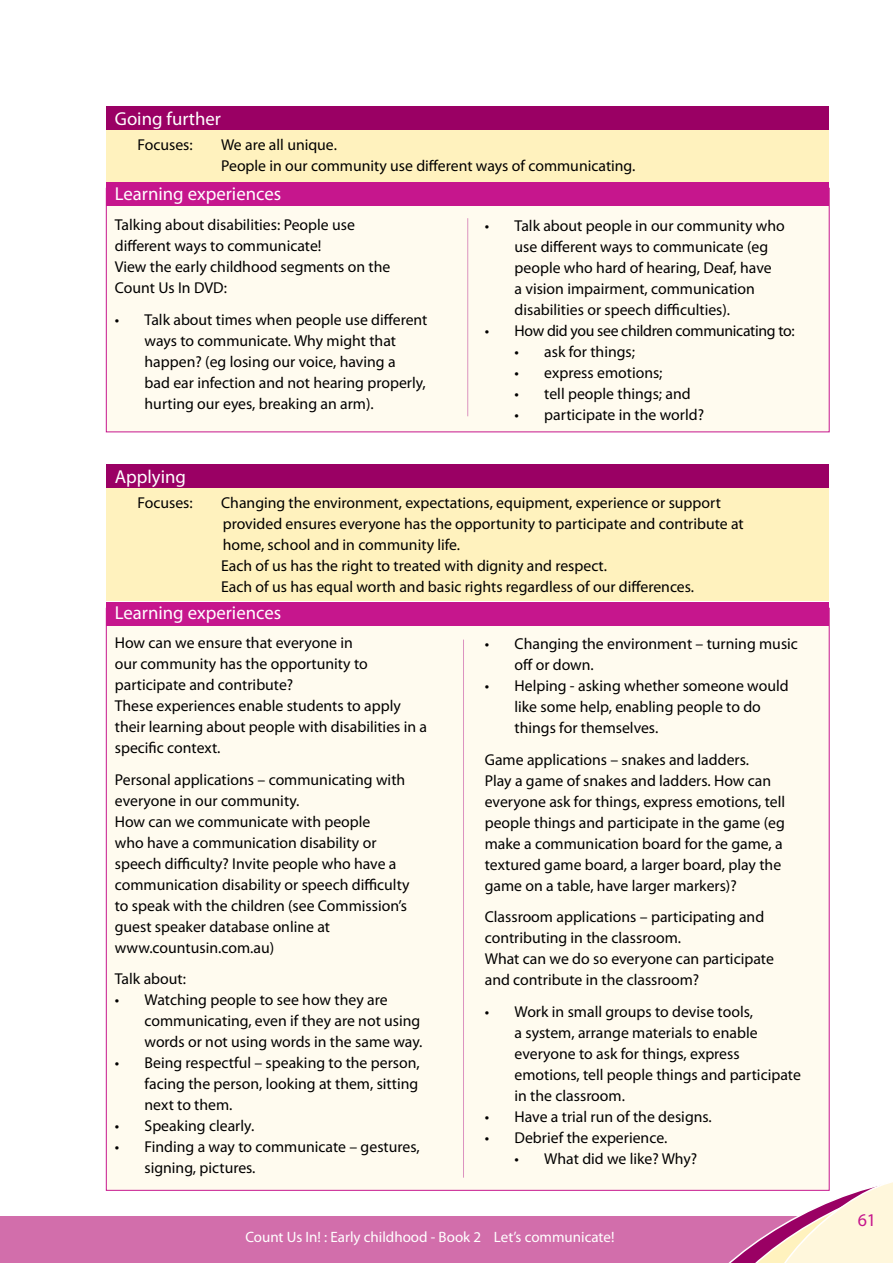
<style>
.page{position:relative;width:893px;height:1263px;background:#fff}
.page>*{position:absolute;margin:0;border:0;box-sizing:border-box;transform-origin:0 0}
.t1{font:18.75px "Myriad Pro";color:#fff}
.t2{font:18px "Myriad Pro";color:#c6168d}
.t3{font:15.75px/21px "Myriad Pro";color:#000}
.t4{font:15.75px "Myriad Pro";letter-spacing:-.02em;color:#000}
.t5{font:15px "Myriad Pro";color:#fff}
</style>
<div class="page">
<div style="left:0;top:1216px;width:893px;height:47px;background:#d26eab"></div>
<svg style="left:728px;top:1182px;width:165px;height:81px"></svg>
<div style="left:106px;top:106px;width:723px;height:76px;background:#fff2be"></div>
<div style="left:106px;top:106px;width:723px;height:24px;background:#9a0064"></div>
<div style="left:106px;top:188px;width:724px;height:244px;background:#fffbef"></div>
<div style="left:106px;top:182px;width:723px;height:23px;background:#c6168d"></div>
<hr style="left:467px;top:218px;width:1px;height:198px;background:#dc93c0">
<div style="left:106px;top:464px;width:723px;height:137px;background:#fff2be"></div>
<div style="left:106px;top:464px;width:723px;height:24px;background:#9a0064"></div>
<div style="left:106px;top:608px;width:724px;height:583px;background:#fffbef;border:1px solid #c6168d"></div>
<div style="left:106px;top:602px;width:723px;height:23px;background:#c6168d"></div>
<hr style="left:463px;top:640px;width:1px;height:538px;background:#dc93c0">
<p class="t1" style="left:115px;top:107px;width:108px">Going further</p>
<p class="t3" style="left:138px;top:134px;width:57px">Focuses:</p>
<p class="t3" style="left:221px;top:134px;width:416px">We are all unique.<br>People in our community use different ways of communicating.</p>
<p class="t1" style="left:115px;top:182px;width:168px">Learning experiences</p>
<p class="t3" style="left:115px;top:214px;width:277px">Talking about disabilities: People use different ways to communicate!<br>View the early childhood segments on the<br>Count Us In DVD:</p>
<p class="t3" style="left:145px;top:309px;width:284px;text-indent:-30px">• Talk about times when people use different ways to communicate. Why might that happen? (eg losing our voice, having a<br>bad ear infection and not hearing properly, hurting our eyes, breaking an arm).</p>
<p class="t3" style="left:514px;top:215px;width:272px;text-indent:-30px">• Talk about people in our community who use different ways to communicate (eg people who hard of hearing, Deaf, have<br>a vision impairment, communication disabilities or speech difficulties).</p>
<p class="t4" style="left:485px;top:321px;width:312px">• How did you see children communicating to:</p>
<p class="t3" style="left:514px;top:341px;width:122px">• ask for things;</p>
<p class="t3" style="left:514px;top:362px;width:150px">• express emotions;</p>
<p class="t3" style="left:514px;top:383px;width:178px">• tell people things; and</p>
<p class="t3" style="left:514px;top:404px;width:191px">• participate in the world?</p>
<p class="t1" style="left:115px;top:465px;width:73px">Applying</p>
<p class="t3" style="left:138px;top:492px;width:57px">Focuses:</p>
<p class="t3" style="left:221px;top:492px;width:524px">Changing the environment, expectations, equipment, experience or support provided ensures everyone has the opportunity to participate and contribute at home, school and in community life.<br>Each of us has the right to treated with dignity and respect.<br>Each of us has equal worth and basic rights regardless of our differences.</p>
<p class="t1" style="left:115px;top:601px;width:168px">Learning experiences</p>
<p class="t3" style="left:115px;top:632px;width:314px">How can we ensure that everyone in<br>our community has the opportunity to participate and contribute?<br>These experiences enable students to apply their learning about people with disabilities in a specific context.</p>
<p class="t3" style="left:115px;top:769px;width:296px">Personal applications – communicating with everyone in our community.<br>How can we communicate with people<br>who have a communication disability or speech difficulty? Invite people who have a communication disability or speech difficulty to speak with the children (see Commission’s guest speaker database online at www.countusin.com.au)</p>
<p class="t3" style="left:115px;top:968px;width:73px">Talk about:</p>
<p class="t3" style="left:145px;top:989px;width:279px;text-indent:-30px">• Watching people to see how they are communicating, even if they are not using words or not using words in the same way.</p>
<p class="t3" style="left:145px;top:1052px;width:277px;text-align:justify;text-indent:-30px">• Being respectful – speaking to the person, facing the person, looking at them, sitting next to them.</p>
<p class="t3" style="left:115px;top:1115px;width:141px">• Speaking clearly.</p>
<p class="t3" style="left:145px;top:1136px;width:277px;text-indent:-30px">• Finding a way to communicate – gestures, signing, pictures.</p>
<p class="t3" style="left:514px;top:633px;width:285px;text-indent:-30px">• Changing the environment – turning music off or down.</p>
<p class="t3" style="left:514px;top:675px;width:276px;text-indent:-30px">• Helping - asking whether someone would like some help, enabling people to do things for themselves.</p>
<p class="t3" style="left:485px;top:748px;width:302px">Game applications – snakes and ladders.<br>Play a game of snakes and ladders. How can everyone ask for things, express emotions, tell people things and participate in the game (eg make a communication board for the game, a textured game board, a larger board, play the game on a table, have larger markers)?</p>
<p class="t3" style="left:485px;top:906px;width:291px">Classroom applications – participating and contributing in the classroom.<br>What can we do so everyone can participate and contribute in the classroom?</p>
<p class="t3" style="left:514px;top:1001px;width:288px;text-indent:-30px">• Work in small groups to devise tools,<br>a system, arrange materials to enable everyone to ask for things, express emotions, tell people things and participate in the classroom.</p>
<p class="t3" style="left:485px;top:1106px;width:228px">• Have a trial run of the designs.</p>
<p class="t3" style="left:485px;top:1127px;width:184px">• Debrief the experience.</p>
<p class="t3" style="left:514px;top:1148px;width:184px">• What did we like? Why?</p>
<p class="t5" style="left:245px;top:1228px;width:371px">Count Us In! : Early childhood - Book 2 Let’s communicate!</p>
<p class="t2" style="left:858px;top:1208px;width:20px">61</p>
</div>
